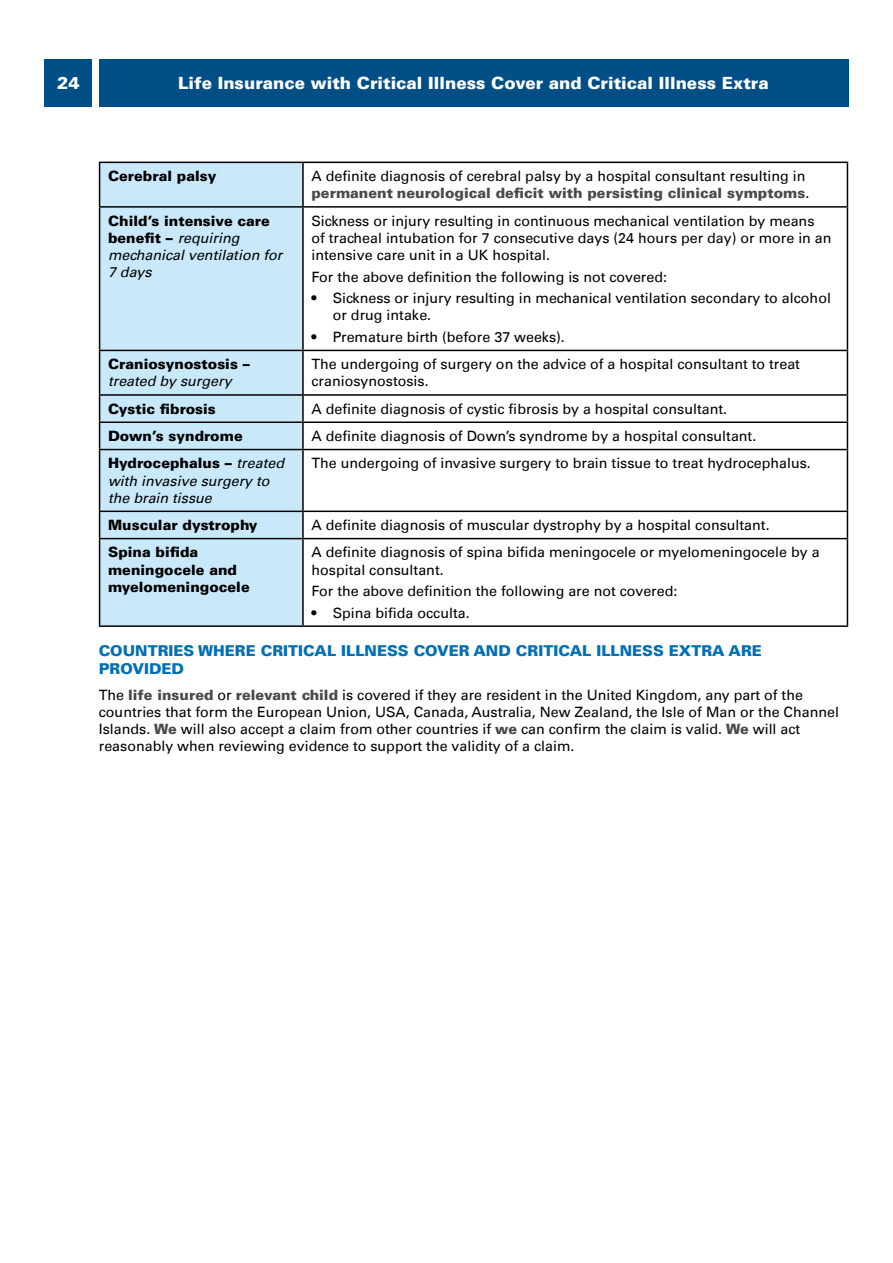
<style>
.page{position:relative;width:893px;height:1263px;background:#fff}
.page>*{position:absolute;margin:0;border:0;box-sizing:border-box;transform-origin:0 0}
.t1{font:900 16.95px "Univers LT";color:#fff}
.t2{font:900 15px/18px "Univers LT";color:#006fb8}
.Body_text_P{font:14.25px/17.2px "Univers LT";color:#000}
.Body_text_P-2{font:900 14.25px/17.2px "Univers LT";color:#000}
.Body_text_P-3{font:italic 14.25px/17.2px "Univers LT";color:#000}
.s1{font-weight:900;color:#4a4a49}
.s2{font-weight:900;font-style:normal}
.s3{font-weight:400;font-style:italic}
</style>
<div class="page">
<div style="left:99px;top:60px;width:749px;height:47px;background:#004e86"></div>
<div style="left:45px;top:60px;width:47px;height:47px;background:#004e86"></div>
<div style="left:100px;top:163px;width:202px;height:462px;background:#c9e9fb"></div>
<hr style="left:99px;top:162px;width:204px;height:1px;background:#000">
<hr style="left:99px;top:163px;width:1px;height:43px;background:#000">
<hr style="left:303px;top:162px;width:545px;height:1px;background:#000">
<hr style="left:302px;top:163px;width:2px;height:43px;background:#000">
<hr style="left:847px;top:163px;width:1px;height:43px;background:#000">
<hr style="left:99px;top:206px;width:204px;height:2px;background:#000">
<hr style="left:99px;top:208px;width:1px;height:142px;background:#000">
<hr style="left:303px;top:206px;width:545px;height:2px;background:#000">
<hr style="left:302px;top:208px;width:2px;height:142px;background:#000">
<hr style="left:847px;top:208px;width:1px;height:142px;background:#000">
<hr style="left:99px;top:350px;width:204px;height:1px;background:#000">
<hr style="left:99px;top:351px;width:1px;height:43px;background:#000">
<hr style="left:303px;top:350px;width:545px;height:1px;background:#000">
<hr style="left:302px;top:351px;width:2px;height:43px;background:#000">
<hr style="left:847px;top:351px;width:1px;height:43px;background:#000">
<hr style="left:99px;top:394px;width:204px;height:2px;background:#000">
<hr style="left:303px;top:394px;width:545px;height:2px;background:#000">
<hr style="left:302px;top:396px;width:2px;height:25px;background:#000">
<hr style="left:99px;top:421px;width:204px;height:2px;background:#000">
<svg style="left:99px;top:396px;width:1px;height:53px"></svg>
<hr style="left:303px;top:421px;width:545px;height:2px;background:#000">
<hr style="left:302px;top:423px;width:2px;height:26px;background:#000">
<svg style="left:847px;top:396px;width:1px;height:53px"></svg>
<hr style="left:99px;top:449px;width:204px;height:1px;background:#000">
<hr style="left:99px;top:450px;width:1px;height:61px;background:#000">
<hr style="left:303px;top:449px;width:545px;height:1px;background:#000">
<hr style="left:302px;top:450px;width:2px;height:61px;background:#000">
<hr style="left:847px;top:450px;width:1px;height:61px;background:#000">
<hr style="left:99px;top:511px;width:204px;height:1px;background:#000">
<svg style="left:99px;top:512px;width:1px;height:26px"></svg>
<hr style="left:303px;top:511px;width:545px;height:1px;background:#000">
<hr style="left:302px;top:512px;width:2px;height:26px;background:#000">
<svg style="left:847px;top:512px;width:1px;height:26px"></svg>
<hr style="left:99px;top:538px;width:204px;height:1px;background:#000">
<hr style="left:99px;top:539px;width:1px;height:86px;background:#000">
<hr style="left:303px;top:538px;width:545px;height:1px;background:#000">
<hr style="left:302px;top:539px;width:2px;height:86px;background:#000">
<hr style="left:847px;top:539px;width:1px;height:86px;background:#000">
<hr style="left:99px;top:625px;width:204px;height:2px;background:#000">
<hr style="left:303px;top:625px;width:545px;height:2px;background:#000">
<p class="t1" style="left:57px;top:73px;width:24px">24</p>
<p class="t1" style="left:178px;top:73px;width:592px">Life Insurance with Critical Illness Cover and Critical Illness Extra</p>
<p class="Body_text_P-2" style="left:108px;top:167px;width:110px">Cerebral palsy</p>
<p class="Body_text_P" style="left:311px;top:168px;width:499px">A definite diagnosis of cerebral palsy by a hospital consultant resulting in <span class="s1">permanent neurological deficit with persisting clinical symptoms</span>.</p>
<p class="Body_text_P-3" style="left:108px;top:212px;width:176px"><span class="s2">Child’s intensive care benefit –</span> requiring mechanical ventilation for<br>7 days</p>
<p class="Body_text_P" style="left:311px;top:212px;width:522px">Sickness or injury resulting in continuous mechanical ventilation by means<br>of tracheal intubation for 7 consecutive days (24 hours per day) or more in an intensive care unit in a UK hospital.</p>
<p class="Body_text_P" style="left:311px;top:268px;width:357px">For the above definition the following is not covered:</p>
<p class="Body_text_P" style="left:333px;top:290px;width:500px;text-indent:-21px">• Sickness or injury resulting in mechanical ventilation secondary to alcohol or drug intake.</p>
<p class="Body_text_P" style="left:311px;top:328px;width:255px">• Premature birth (before 37 weeks).</p>
<p class="Body_text_P-2" style="left:108px;top:355px;width:143px">Craniosynostosis – <span class="s3">treated by surgery</span></p>
<p class="Body_text_P" style="left:311px;top:356px;width:490px">The undergoing of surgery on the advice of a hospital consultant to treat craniosynostosis.</p>
<p class="Body_text_P-2" style="left:108px;top:400px;width:109px">Cystic fibrosis</p>
<p class="Body_text_P" style="left:311px;top:400px;width:417px">A definite diagnosis of cystic fibrosis by a hospital consultant.</p>
<p class="Body_text_P-2" style="left:108px;top:427px;width:136px">Down’s syndrome</p>
<p class="Body_text_P" style="left:311px;top:427px;width:446px">A definite diagnosis of Down’s syndrome by a hospital consultant.</p>
<p class="Body_text_P-3" style="left:108px;top:455px;width:177px"><span class="s2">Hydrocephalus –</span> treated with invasive surgery to the brain tissue</p>
<p class="Body_text_P" style="left:311px;top:455px;width:501px">The undergoing of invasive surgery to brain tissue to treat hydrocephalus.</p>
<p class="Body_text_P-2" style="left:108px;top:516px;width:151px">Muscular dystrophy</p>
<p class="Body_text_P" style="left:311px;top:516px;width:460px">A definite diagnosis of muscular dystrophy by a hospital consultant.</p>
<p class="Body_text_P-2" style="left:108px;top:543px;width:143px">Spina bifida meningocele and myelomeningocele</p>
<p class="Body_text_P" style="left:311px;top:544px;width:510px">A definite diagnosis of spina bifida meningocele or myelomeningocele by a hospital consultant.</p>
<p class="Body_text_P" style="left:311px;top:582px;width:367px">For the above definition the following are not covered:</p>
<p class="Body_text_P" style="left:311px;top:604px;width:160px">• Spina bifida occulta.</p>
<h4 class="t2" style="left:99px;top:641px;width:665px">COUNTRIES WHERE CRITICAL ILLNESS COVER AND CRITICAL ILLNESS EXTRA ARE<br>PROVIDED</h4>
<p class="Body_text_P" style="left:99px;top:686px;width:742px">The <span class="s1">life insured</span> or <span class="s1">relevant child</span> is covered if they are resident in the United Kingdom, any part of the countries that form the European Union, USA, Canada, Australia, New Zealand, the Isle of Man or the Channel Islands. <span class="s1">We</span> will also accept a claim from other countries if <span class="s1">we</span> can confirm the claim is valid. <span class="s1">We</span> will act reasonably when reviewing evidence to support the validity of a claim.</p>
</div>
